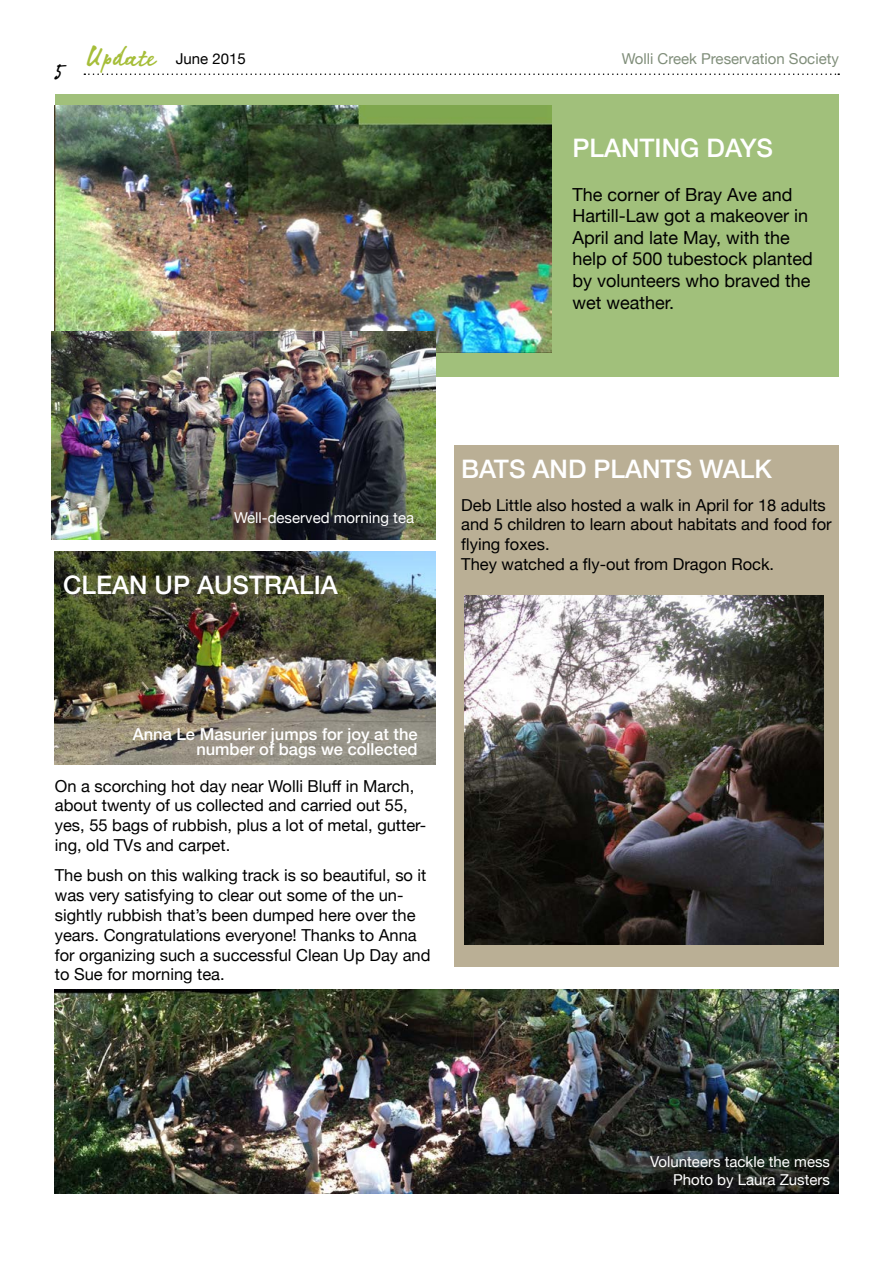
<style>
.page{position:relative;width:893px;height:1263px;background:#fff}
.page>*{position:absolute;margin:0;border:0;box-sizing:border-box;transform-origin:0 0}
.t1{font:500 25.5px "Helvetica Neue";color:#fff}
.t2{font:21px "Notec LT";color:#000}
.t3{font:18px/21.6px "Helvetica Neue";color:#000}
.t4{font:16.5px/19.8px "Helvetica Neue";color:#000}
.t5{font:500 16.5px/15px "Helvetica Neue";color:#fff;text-align:right}
.t6{font:15px/18px "Helvetica Neue";color:#fff;text-align:right}
.t7{font:15px "Helvetica Neue";color:#808e7a}
.t8{font:15px "Helvetica Neue";color:#000}
.s1{font-family:"Notec LT";font-size:27px;color:#a6be39}
</style>
<div class="page">
<div style="left:454px;top:445px;width:384px;height:522px;background:#baaf95"></div>
<img style="left:54px;top:551px;width:381px;height:214px">
<div style="left:55px;top:94px;width:783px;height:283px;background:#a1c07b"></div>
<svg style="left:84px;top:73px;width:755px;height:2px"></svg>
<img style="left:465px;top:596px;width:359px;height:349px">
<img style="left:54px;top:106px;width:497px;height:247px">
<img style="left:52px;top:331px;width:383px;height:208px">
<img style="left:54px;top:989px;width:785px;height:204px">
<p class="t2" style="left:54px;top:57px;width:12px">5</p>
<p class="t8" style="left:85px;top:48px;width:162px"><span class="s1">Update</span> June 2015</p>
<p class="t7" style="left:622px;top:48px;width:219px">Wolli Creek Preservation Society</p>
<h1 class="t1" style="left:572px;top:128px;width:202px">PLANTING DAYS</h1>
<p class="t3" style="left:572px;top:184px;width:242px">The corner of Bray Ave and<br>Hartill-Law got a makeover in<br>April and late May, with the help of 500 tubestock planted by volunteers who braved the wet weather.</p>
<p class="t6" style="left:234px;top:510px;width:181px">Well-deserved morning tea</p>
<h1 class="t1" style="left:461px;top:448px;width:312px">BATS AND PLANTS WALK</h1>
<p class="t4" style="left:461px;top:496px;width:372px">Deb Little also hosted a walk in April for 18 adults and 5 children to learn about habitats and food for flying foxes.<br>They watched a fly-out from Dragon Rock.</p>
<h1 class="t1" style="left:63px;top:564px;width:276px">CLEAN UP AUSTRALIA</h1>
<p class="t5" style="left:133px;top:725px;width:286px">Anna Le Masurier jumps for joy at the number of bags we collected</p>
<p class="t4" style="left:55px;top:777px;width:373px">On a scorching hot day near Wolli Bluff in March, about twenty of us collected and carried out 55, yes, 55 bags of rubbish, plus a lot of metal, gutter&shy;ing, old TVs and carpet.</p>
<p class="t4" style="left:55px;top:866px;width:377px">The bush on this walking track is so beautiful, so it was very satisfying to clear out some of the un&shy;sightly rubbish that’s been dumped here over the years. Congratulations everyone! Thanks to Anna for organizing such a successful Clean Up Day and to Sue for morning tea.</p>
<p class="t6" style="left:650px;top:1154px;width:181px">Volunteers tackle the mess<br>Photo by Laura Zusters</p>
</div>
